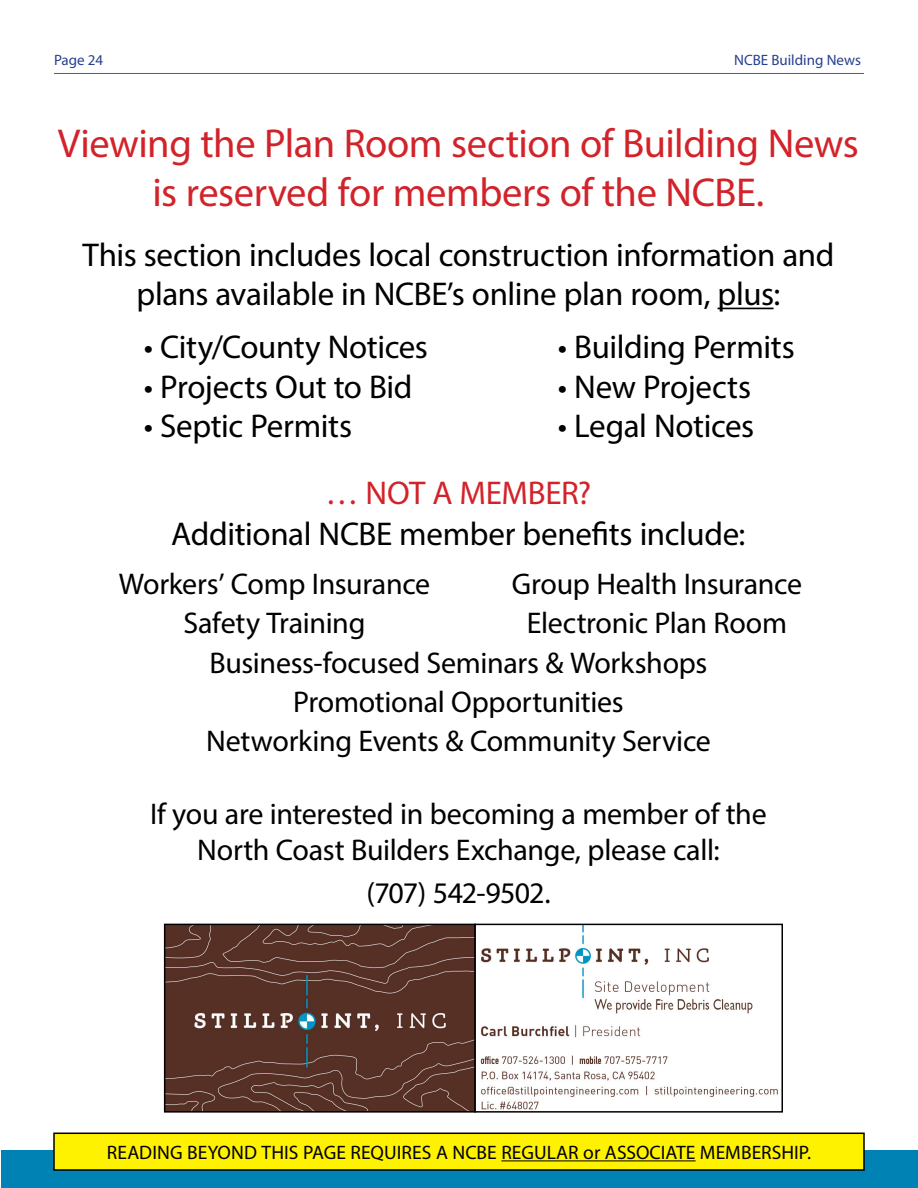
<style>
.page{position:relative;width:918px;height:1188px;background:#fff}
.page>*{position:absolute;margin:0;border:0;box-sizing:border-box;transform-origin:0 0}
.t1{font:40.5px/48.6px "Myriad Pro";letter-spacing:-.01em;color:#d2232a;text-align:center}
.t2{font:33px/39.6px "Myriad Pro";letter-spacing:-.01em;color:#000;text-align:center}
.t3{font:33px "Myriad Pro";letter-spacing:-.01em;color:#d2232a}
.t4{font:30px/36px "Myriad Pro";letter-spacing:-.01em;color:#000;text-align:center}
.t5{font:30px "Myriad Pro";letter-spacing:-.035em;color:#000}
.t6{font:19.5px "Myriad Pro";letter-spacing:.005em;color:#000}
.t7{font:15px "Myriad Pro";color:#25408f}
</style>
<div class="page">
<div style="left:1px;top:1150px;width:917px;height:38px;background:#0082b5"></div>
<hr style="left:54px;top:73px;width:810px;height:1px;background:#0082b5">
<hr style="left:718px;top:308px;width:56px;height:1px;background:#000">
<div style="left:54px;top:1133px;width:810px;height:37px;background:#fff200"></div>
<hr style="left:501px;top:1160px;width:195px;height:1px;background:#000">
<div style="left:53px;top:1133px;width:812px;height:38px;border:2px solid #000"></div>
<img style="left:167px;top:927px;width:611px;height:183px">
<div style="left:164px;top:924px;width:312px;height:189px;border:2px solid #000"></div>
<div style="left:474px;top:924px;width:309px;height:189px;border:2px solid #000"></div>
<p class="t7" style="left:54px;top:51px;width:51px">Page 24</p>
<p class="t7" style="left:734px;top:51px;width:128px">NCBE Building News</p>
<h1 class="t1" style="left:58px;top:119px;width:803px">Viewing the Plan Room section of Building News is reserved for members of the NCBE.</h1>
<p class="t2" style="left:82px;top:234px;width:754px">This section includes local construction information and plans available in NCBE’s online plan room, plus:</p>
<p class="t2" style="left:144px;top:327px;width:285px">• City/County Notices</p>
<p class="t2" style="left:558px;top:327px;width:238px">• Building Permits</p>
<p class="t2" style="left:144px;top:366px;width:270px">• Projects Out to Bid</p>
<p class="t2" style="left:558px;top:366px;width:195px">• New Projects</p>
<p class="t2" style="left:144px;top:406px;width:210px">• Septic Permits</p>
<p class="t2" style="left:558px;top:406px;width:198px">• Legal Notices</p>
<p class="t3" style="left:326px;top:473px;width:267px">… NOT A MEMBER?</p>
<p class="t2" style="left:171px;top:513px;width:576px">Additional NCBE member benefits include:</p>
<p class="t4" style="left:119px;top:566px;width:313px">Workers’ Comp Insurance</p>
<p class="t4" style="left:512px;top:566px;width:292px">Group Health Insurance</p>
<p class="t4" style="left:184px;top:605px;width:183px">Safety Training</p>
<p class="t4" style="left:527px;top:605px;width:262px">Electronic Plan Room</p>
<p class="t4" style="left:210px;top:644px;width:499px">Business-focused Seminars &amp; Workshops</p>
<p class="t4" style="left:293px;top:683px;width:332px">Promotional Opportunities</p>
<p class="t4" style="left:206px;top:722px;width:506px">Networking Events &amp; Community Service</p>
<p class="t4" style="left:150px;top:795px;width:618px">If you are interested in becoming a member of the<br>North Coast Builders Exchange, please call:</p>
<p class="t5" style="left:366px;top:874px;width:186px">(707) 542-9502.</p>
<p class="t6" style="left:107px;top:1140px;width:706px">READING BEYOND THIS PAGE REQUIRES A NCBE REGULAR or ASSOCIATE MEMBERSHIP.</p>
</div>
